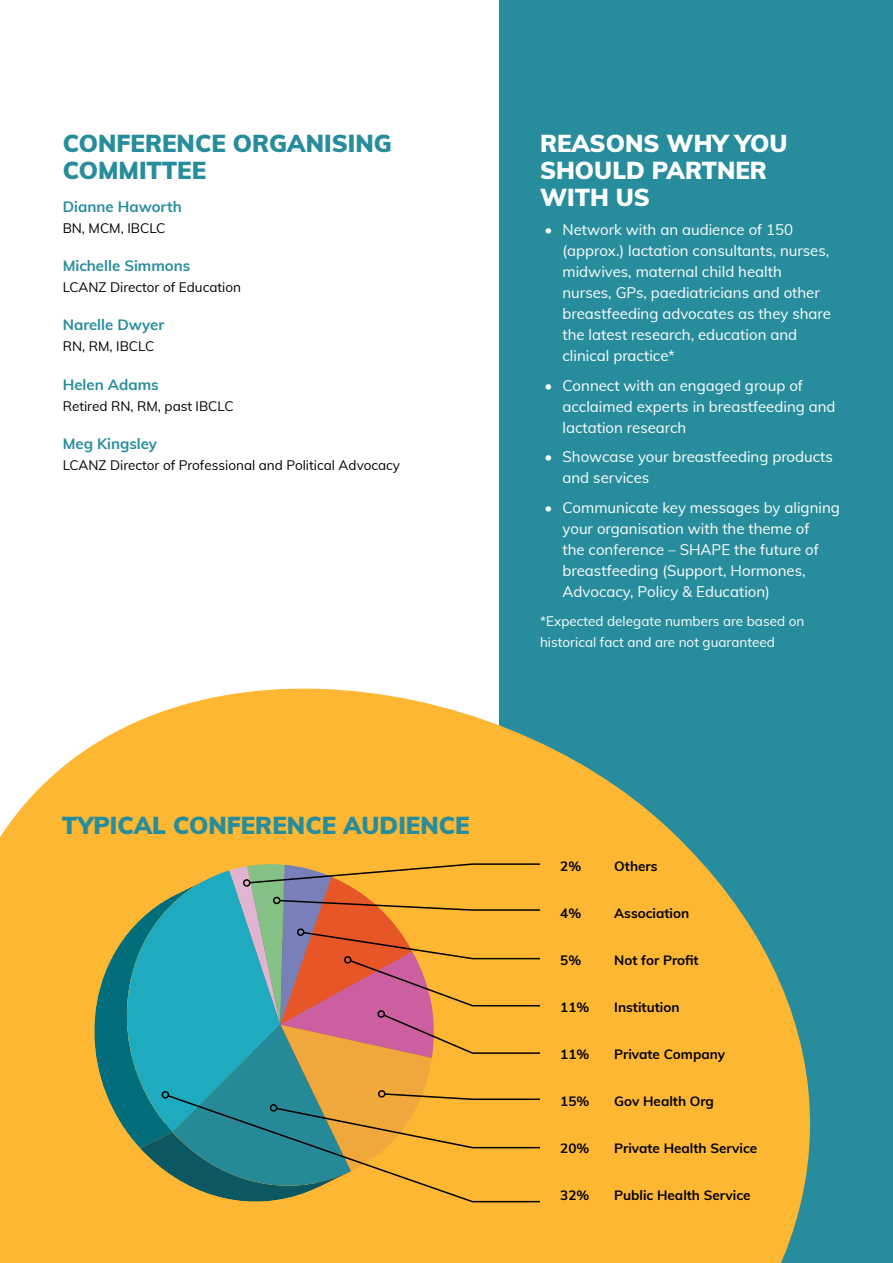
<style>
.page{position:relative;width:893px;height:1263px;background:#fff}
.page>*{position:absolute;margin:0;border:0;box-sizing:border-box;transform-origin:0 0}
.t1{font:900 24px/27px "Muli";color:#278d9d}
.t2{font:900 24px/27px "Muli";color:#fff}
.t3{font:15px/21px "Muli";color:#fff}
.t4{font:700 15px "Muli";color:#278d9d}
.t5{font:700 13.5px "Muli";color:#000}
.t6{font:13.5px "Muli";color:#000}
.t7{font:13.5px/21px "Muli";color:#fff}
</style>
<div class="page">
<div style="left:500px;top:0;width:393px;height:1263px;background:#278d9d"></div>
<svg style="left:0;top:615px;width:811px;height:648px;fill:#fdb733"></svg>
<svg style="left:79px;top:863px;width:463px;height:349px;background:#a59b60"></svg>
<div style="left:273px;top:897px;width:7px;height:7px;border:2px solid #000;border-radius:50%"></div>
<h1 class="t1" style="left:63px;top:128px;width:331px">CONFERENCE ORGANISING<br>COMMITTEE</h1>
<p class="t4" style="left:63px;top:196px;width:121px">Dianne Haworth</p>
<p class="t6" style="left:63px;top:219px;width:104px">BN, MCM, IBCLC</p>
<p class="t4" style="left:63px;top:255px;width:129px">Michelle Simmons</p>
<p class="t6" style="left:63px;top:278px;width:180px">LCANZ Director of Education</p>
<p class="t4" style="left:63px;top:314px;width:103px">Narelle Dwyer</p>
<p class="t6" style="left:63px;top:337px;width:93px">RN, RM, IBCLC</p>
<p class="t4" style="left:63px;top:373px;width:97px">Helen Adams</p>
<p class="t6" style="left:63px;top:396px;width:172px">Retired RN, RM, past IBCLC</p>
<p class="t4" style="left:63px;top:432px;width:96px">Meg Kingsley</p>
<p class="t6" style="left:63px;top:455px;width:339px">LCANZ Director of Professional and Political Advocacy</p>
<h1 class="t1" style="left:62px;top:811px;width:409px">TYPICAL CONFERENCE AUDIENCE</h1>
<h1 class="t2" style="left:540px;top:128px;width:249px">REASONS WHY YOU<br>SHOULD PARTNER<br>WITH US</h1>
<p class="t3" style="left:562px;top:219px;width:270px;text-indent:-18px">• Network with an audience of 150 (approx.) lactation consultants, nurses, midwives, maternal child health nurses, GPs, paediatricians and other breastfeeding advocates as they share the latest research, education and clinical practice*</p>
<p class="t3" style="left:562px;top:374px;width:274px;text-indent:-18px">• Connect with an engaged group of acclaimed experts in breastfeeding and lactation research</p>
<p class="t3" style="left:562px;top:446px;width:272px;text-indent:-18px">• Showcase your breastfeeding products and services</p>
<p class="t3" style="left:562px;top:496px;width:279px;text-indent:-18px">• Communicate key messages by aligning your organisation with the theme of<br>the conference – SHAPE the future of breastfeeding (Support, Hormones, Advocacy, Policy &amp; Education)</p>
<p class="t7" style="left:540px;top:610px;width:266px">*Expected delegate numbers are based on historical fact and are not guaranteed</p>
<p class="t5" style="left:560px;top:856px;width:23px">2%</p>
<p class="t5" style="left:614px;top:856px;width:45px">Others</p>
<p class="t5" style="left:560px;top:903px;width:22px">4%</p>
<p class="t5" style="left:614px;top:903px;width:76px">Association</p>
<p class="t5" style="left:560px;top:950px;width:22px">5%</p>
<p class="t5" style="left:614px;top:950px;width:86px">Not for Profit</p>
<p class="t5" style="left:560px;top:997px;width:31px">11%</p>
<p class="t5" style="left:614px;top:997px;width:67px">Institution</p>
<p class="t5" style="left:560px;top:1044px;width:31px">11%</p>
<p class="t5" style="left:614px;top:1044px;width:112px">Private Company</p>
<p class="t5" style="left:560px;top:1091px;width:31px">15%</p>
<p class="t5" style="left:614px;top:1091px;width:101px">Gov Health Org</p>
<p class="t5" style="left:560px;top:1138px;width:31px">20%</p>
<p class="t5" style="left:614px;top:1138px;width:144px">Private Health Service</p>
<p class="t5" style="left:560px;top:1185px;width:31px">32%</p>
<p class="t5" style="left:614px;top:1185px;width:138px">Public Health Service</p>
</div>
